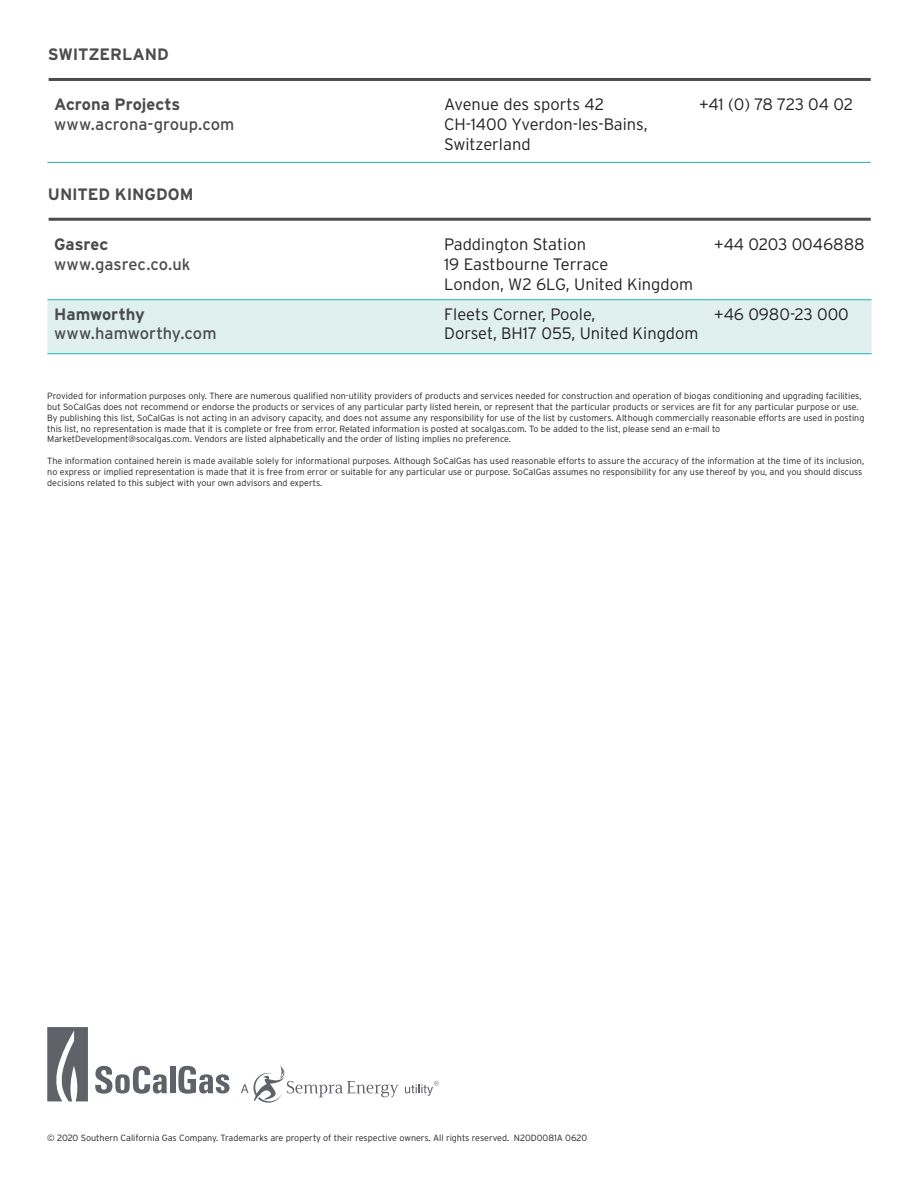
<style>
.page{position:relative;width:918px;height:1188px;background:#fff}
.page>*{position:absolute;margin:0;border:0;box-sizing:border-box;transform-origin:0 0}
.t1{font:300 16.5px/19.8px "Interstate";color:#231f20}
.t2{font:700 16.5px "Interstate";letter-spacing:-.005em;color:#4b4c4d}
.t3{font:16.5px "Interstate";letter-spacing:.005em;color:#4b4c4d}
.t4{font:300 16.5px "Interstate";letter-spacing:-.02em;color:#231f20}
.t5{font:300 9px/10.8px "Interstate";color:#231f20}
</style>
<div class="page">
<div style="left:47px;top:300px;width:825px;height:53px;background:#e0f0ef"></div>
<hr style="left:47px;top:299px;width:390px;height:1px;background:#1db4ac">
<hr style="left:437px;top:299px;width:270px;height:1px;background:#1db4ac">
<hr style="left:707px;top:299px;width:165px;height:1px;background:#1db4ac">
<hr style="left:47px;top:353px;width:390px;height:1px;background:#1db4ac">
<hr style="left:437px;top:353px;width:270px;height:1px;background:#1db4ac">
<hr style="left:707px;top:353px;width:165px;height:1px;background:#1db4ac">
<hr style="left:49px;top:218px;width:822px;height:3px;background:#4b4c4d">
<hr style="left:47px;top:162px;width:390px;height:1px;background:#1db4ac">
<hr style="left:437px;top:162px;width:255px;height:1px;background:#1db4ac">
<hr style="left:692px;top:162px;width:179px;height:1px;background:#1db4ac">
<hr style="left:49px;top:78px;width:822px;height:3px;background:#4b4c4d">
<svg style="left:47px;top:1027px;width:41px;height:74px"></svg>
<svg style="left:95px;top:1066px;width:72px;height:28px"></svg>
<div style="left:170px;top:1066px;width:5px;height:27px;background:#5f6369"></div>
<svg style="left:178px;top:1066px;width:52px;height:28px"></svg>
<svg style="left:241px;top:1066px;width:158px;height:37px"></svg>
<svg style="left:405px;top:1081px;width:34px;height:15px"></svg>
<p class="t2" style="left:48px;top:45px;width:122px">SWITZERLAND</p>
<p class="t2" style="left:54px;top:95px;width:128px">Acrona Projects</p>
<p class="t3" style="left:54px;top:115px;width:182px">www.acrona-group.com</p>
<p class="t2" style="left:48px;top:185px;width:147px">UNITED KINGDOM</p>
<p class="t2" style="left:54px;top:235px;width:56px">Gasrec</p>
<p class="t3" style="left:54px;top:255px;width:138px">www.gasrec.co.uk</p>
<p class="t2" style="left:54px;top:305px;width:92px">Hamworthy</p>
<p class="t3" style="left:54px;top:324px;width:164px">www.hamworthy.com</p>
<p class="t1" style="left:444px;top:94px;width:161px">Avenue des sports 42</p>
<p class="t1" style="left:444px;top:114px;width:205px">CH-1400 Yverdon-les-Bains,<br>Switzerland</p>
<p class="t4" style="left:699px;top:95px;width:156px">+41 (0) 78 723 04 02</p>
<p class="t1" style="left:444px;top:234px;width:143px">Paddington Station</p>
<p class="t1" style="left:444px;top:254px;width:166px">19 Eastbourne Terrace</p>
<p class="t1" style="left:444px;top:274px;width:250px">London, W2 6LG, United Kingdom</p>
<p class="t1" style="left:714px;top:234px;width:152px">+44 0203 0046888</p>
<p class="t1" style="left:444px;top:304px;width:153px">Fleets Corner, Poole,</p>
<p class="t1" style="left:444px;top:324px;width:256px">Dorset, BH17 055, United Kingdom</p>
<p class="t1" style="left:714px;top:304px;width:136px">+46 0980-23 000</p>
<p class="t5" style="left:47px;top:391px;width:819px">Provided for information purposes only. There are numerous qualified non-utility providers of products and services needed for construction and operation of biogas conditioning and upgrading facilities, but SoCalGas does not recommend or endorse the products or services of any particular party listed herein, or represent that the particular products or services are fit for any particular purpose or use.<br>By publishing this list, SoCalGas is not acting in an advisory capacity, and does not assume any responsibility for use of the list by customers. Although commercially reasonable efforts are used in posting this list, no representation is made that it is complete or free from error. Related information is posted at socalgas.com. To be added to the list, please send an e-mail to MarketDevelopment@socalgas.com. Vendors are listed alphabetically and the order of listing implies no preference.</p>
<p class="t5" style="left:47px;top:455px;width:818px">The information contained herein is made available solely for informational purposes. Although SoCalGas has used reasonable efforts to assure the accuracy of the information at the time of its inclusion, no express or implied representation is made that it is free from error or suitable for any particular use or purpose. SoCalGas assumes no responsibility for any use thereof by you, and you should discuss decisions related to this subject with your own advisors and experts.</p>
<p class="t5" style="left:47px;top:1132px;width:541px">© 2020 Southern California Gas Company. Trademarks are property of their respective owners. All rights reserved. N20D0081A 0620</p>
</div>
